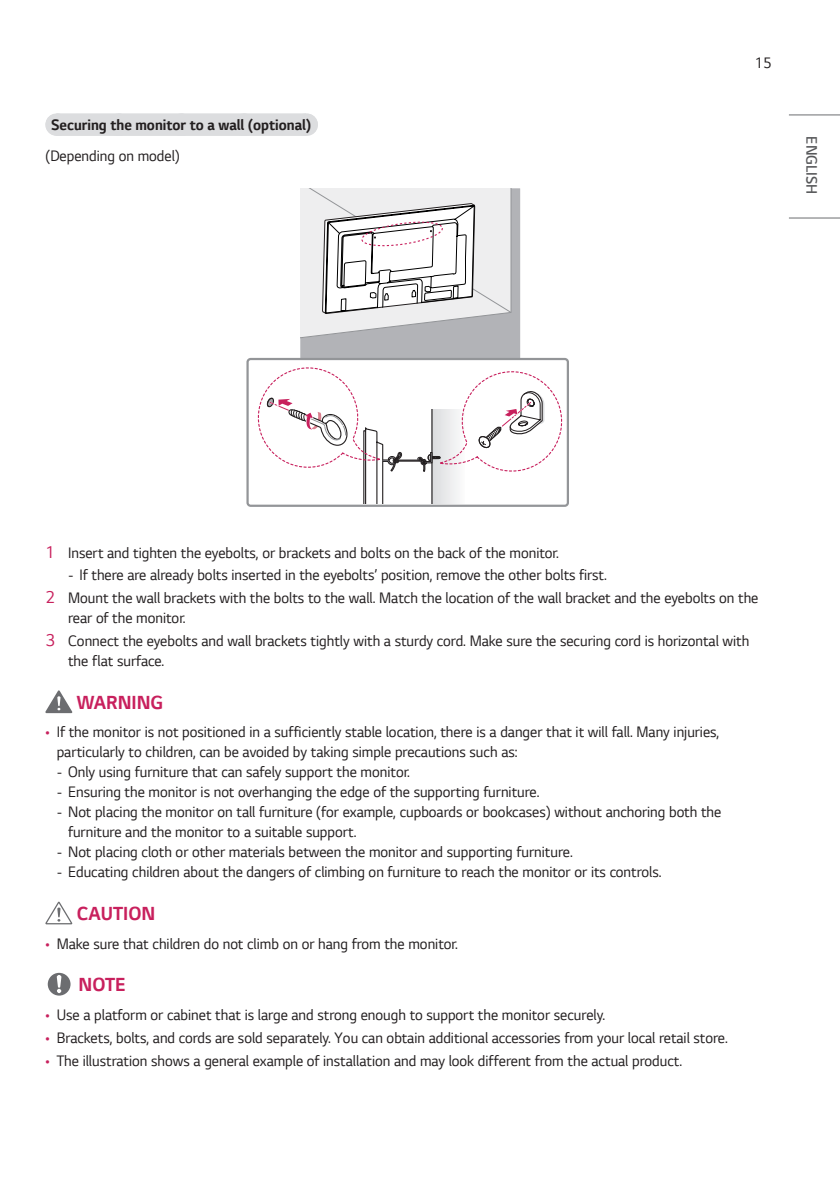
<style>
.page{position:relative;width:840px;height:1191px;background:#fff}
.page>*{position:absolute;margin:0;border:0;box-sizing:border-box;transform-origin:0 0}
.Warning{font:700 20px "LG Smart";color:#c8205d;scale:.95 1}
.Body{font:16px/20px "LG Smart";color:#231f20;scale:.95 1}
.Gray_Title{font:700 16px "LG Smart";color:#231f20;scale:.95 1}
.t1{font:300 16px "LG Smart";color:#57585a;scale:.95 1}
.s1{font-size:18px;color:#c8205d}
.s2{color:#c8205d}
</style>
<div class="page">
<hr style="left:788px;top:217px;width:51px;height:1px;background:#6c6d70">
<hr style="left:788px;top:114px;width:51px;height:1px;background:#6c6d70">
<div style="left:56px;top:114px;width:250px;height:22px;background:#dcdddf"></div>
<svg style="left:119px;top:113px;width:155px;height:1px"></svg>
<svg style="left:306px;top:113px;width:1px;height:23px"></svg>
<div style="left:246px;top:358px;width:322px;height:149px;border:2px solid #939598;border-radius:3px"></div>
<svg style="left:251px;top:188px;width:317px;height:315px"></svg>
<svg style="left:45px;top:690px;width:27px;height:23px"></svg>
<svg style="left:45px;top:901px;width:27px;height:23px"></svg>
<svg style="left:48px;top:972px;width:22px;height:23px"></svg>
<p class="Gray_Title" style="left:51px;top:114px;width:275px">Securing the monitor to a wall (optional)</p>
<p class="Body" style="left:45px;top:145px;width:143px">(Depending on model)</p>
<p class="Body" style="left:754px;top:52px;width:20px">15</p>
<p class="t1" style="left:822px;top:136px;width:62px;rotate:90deg">ENGLISH</p>
<p class="Body" style="left:45px;top:542px;width:541px"><span class="s1">1</span> Insert and tighten the eyebolts, or brackets and bolts on the back of the monitor.</p>
<p class="Body" style="left:68px;top:565px;width:568px">- If there are already bolts inserted in the eyebolts’ position, remove the other bolts first.</p>
<p class="Body" style="left:68px;top:587px;width:727px;text-indent:-23px"><span class="s1">2</span> Mount the wall brackets with the bolts to the wall. Match the location of the wall bracket and the eyebolts on the rear of the monitor.</p>
<p class="Body" style="left:68px;top:630px;width:718px;text-indent:-23px"><span class="s1">3</span> Connect the eyebolts and wall brackets tightly with a sturdy cord. Make sure the securing cord is horizontal with the flat surface.</p>
<p class="Warning" style="left:77px;top:689px;width:93px">WARNING</p>
<p class="Body" style="left:57px;top:721px;width:698px;text-indent:-11px"><span class="s2">•</span> If the monitor is not positioned in a sufficiently stable location, there is a danger that it will fall. Many injuries, particularly to children, can be avoided by taking simple precautions such as:</p>
<p class="Body" style="left:57px;top:761px;width:373px">- Only using furniture that can safely support the monitor.</p>
<p class="Body" style="left:57px;top:781px;width:509px">- Ensuring the monitor is not overhanging the edge of the supporting furniture.</p>
<p class="Body" style="left:68px;top:801px;width:688px;text-indent:-11px">- Not placing the monitor on tall furniture (for example, cupboards or bookcases) without anchoring both the furniture and the monitor to a suitable support.</p>
<p class="Body" style="left:57px;top:841px;width:544px">- Not placing cloth or other materials between the monitor and supporting furniture.</p>
<p class="Body" style="left:57px;top:861px;width:637px">- Educating children about the dangers of climbing on furniture to reach the monitor or its controls.</p>
<p class="Warning" style="left:77px;top:900px;width:84px">CAUTION</p>
<p class="Body" style="left:45px;top:933px;width:435px"><span class="s2">•</span> Make sure that children do not climb on or hang from the monitor.</p>
<p class="Warning" style="left:79px;top:971px;width:51px">NOTE</p>
<p class="Body" style="left:45px;top:1004px;width:590px"><span class="s2">•</span> Use a platform or cabinet that is large and strong enough to support the monitor securely.</p>
<p class="Body" style="left:45px;top:1027px;width:719px"><span class="s2">•</span> Brackets, bolts, and cords are sold separately. You can obtain additional accessories from your local retail store.</p>
<p class="Body" style="left:45px;top:1049px;width:671px"><span class="s2">•</span> The illustration shows a general example of installation and may look different from the actual product.</p>
</div>
